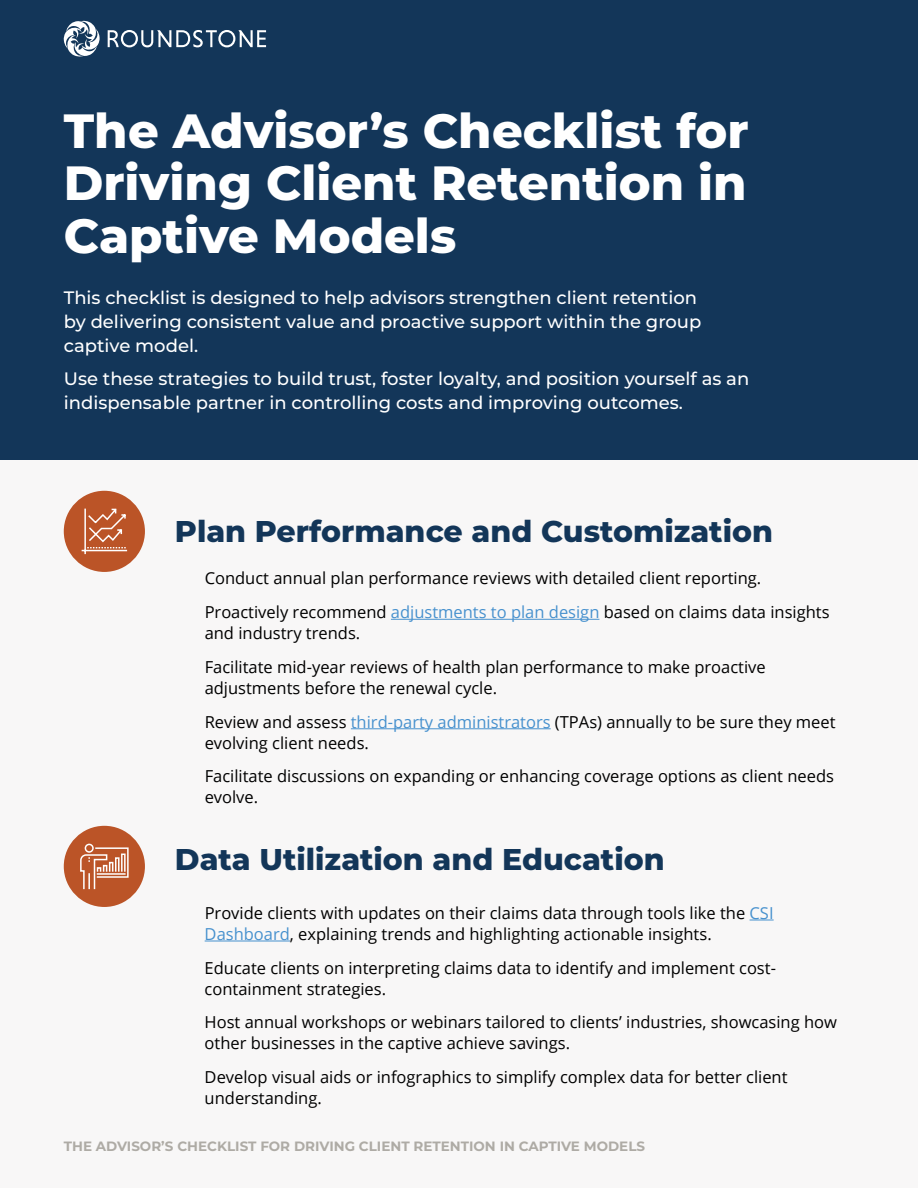
<style>
.page{position:relative;width:918px;height:1188px;background:#fff}
.page>*{position:absolute;margin:0;border:0;box-sizing:border-box;transform-origin:0 0}
.t1{font:800 48px/52.5px "Montserrat";color:#fff;text-align:justify}
.t2{font:800 30px "Montserrat";color:#133659}
.t3{font:500 18px/24px "Montserrat";color:#fff}
.t4{font:16.5px/33.8px "Open Sans";color:#000}
.t5{font:700 13.5px "Montserrat";color:#aeaba5}
.s1{color:#4791ce}
</style>
<div class="page">
<div style="left:0;top:64px;width:918px;height:487px;background:#133659"></div>
<div style="left:0;top:461px;width:918px;height:727px;background:#f8f7f7"></div>
<div style="left:0;top:0;width:918px;height:77px;background:#133659"></div>
<svg style="left:64px;top:20px;width:36px;height:37px"></svg>
<svg style="left:108px;top:30px;width:158px;height:17px"></svg>
<hr style="left:391px;top:619px;width:208px;height:1px;background:#4791ce">
<hr style="left:351px;top:728px;width:200px;height:1px;background:#4791ce">
<div style="left:64px;top:491px;width:81px;height:81px;background:#bb5427;border-radius:50%"></div>
<hr style="left:84px;top:509px;width:2px;height:45px;background:#fff">
<hr style="left:82px;top:550px;width:45px;height:1px;background:#fff">
<svg style="left:87px;top:508px;width:39px;height:40px"></svg>
<svg style="left:750px;top:920px;width:24px;height:1px"></svg>
<hr style="left:205px;top:941px;width:85px;height:1px;background:#4791ce">
<div style="left:64px;top:826px;width:81px;height:81px;background:#bb5427;border-radius:50%"></div>
<svg style="left:80px;top:843px;width:49px;height:47px"></svg>
<h1 class="t1" style="left:64px;top:102px;width:686px">The Advisor’s Checklist for Driving Client Retention in Captive Models</h1>
<p class="t3" style="left:64px;top:285px;width:639px">This checklist is designed to help advisors strengthen client retention by delivering consistent value and proactive support within the group captive model.</p>
<p class="t3" style="left:64px;top:366px;width:687px">Use these strategies to build trust, foster loyalty, and position yourself as an indispensable partner in controlling costs and improving outcomes.</p>
<h2 class="t2" style="left:175px;top:509px;width:600px">Plan Performance and Customization</h2>
<p class="t4" style="left:205px;top:561px;width:626px">Conduct annual plan performance reviews with detailed client reporting.<br>Proactively recommend <span class="s1">adjustments to plan design</span> based on claims data insights</p>
<p class="t4" style="left:205px;top:616px;width:563px">and industry trends.<br>Facilitate mid-year reviews of health plan performance to make proactive</p>
<p class="t4" style="left:205px;top:671px;width:632px">adjustments before the renewal cycle.<br>Review and assess <span class="s1">third-party administrators</span> (TPAs) annually to be sure they meet</p>
<p class="t4" style="left:205px;top:725px;width:631px">evolving client needs.<br>Facilitate discussions on expanding or enhancing coverage options as client needs</p>
<p class="t4" style="left:205px;top:780px;width:55px">evolve.</p>
<h2 class="t2" style="left:175px;top:837px;width:491px">Data Utilization and Education</h2>
<p class="t4" style="left:205px;top:902px;width:571px;line-height:21px">Provide clients with updates on their claims data through tools like the <span class="s1">CSI<br>Dashboard</span>, explaining trends and highlighting actionable insights.</p>
<p class="t4" style="left:205px;top:957px;width:573px;line-height:21px">Educate clients on interpreting claims data to identify and implement cost&shy;containment strategies.</p>
<p class="t4" style="left:205px;top:1011px;width:634px;line-height:21px">Host annual workshops or webinars tailored to clients’ industries, showcasing how other businesses in the captive achieve savings.</p>
<p class="t4" style="left:205px;top:1066px;width:584px;line-height:21px">Develop visual aids or infographics to simplify complex data for better client understanding.</p>
<p class="t5" style="left:64px;top:1137px;width:583px">THE ADVISOR’S CHECKLIST FOR DRIVING CLIENT RETENTION IN CAPTIVE MODELS</p>
</div>
